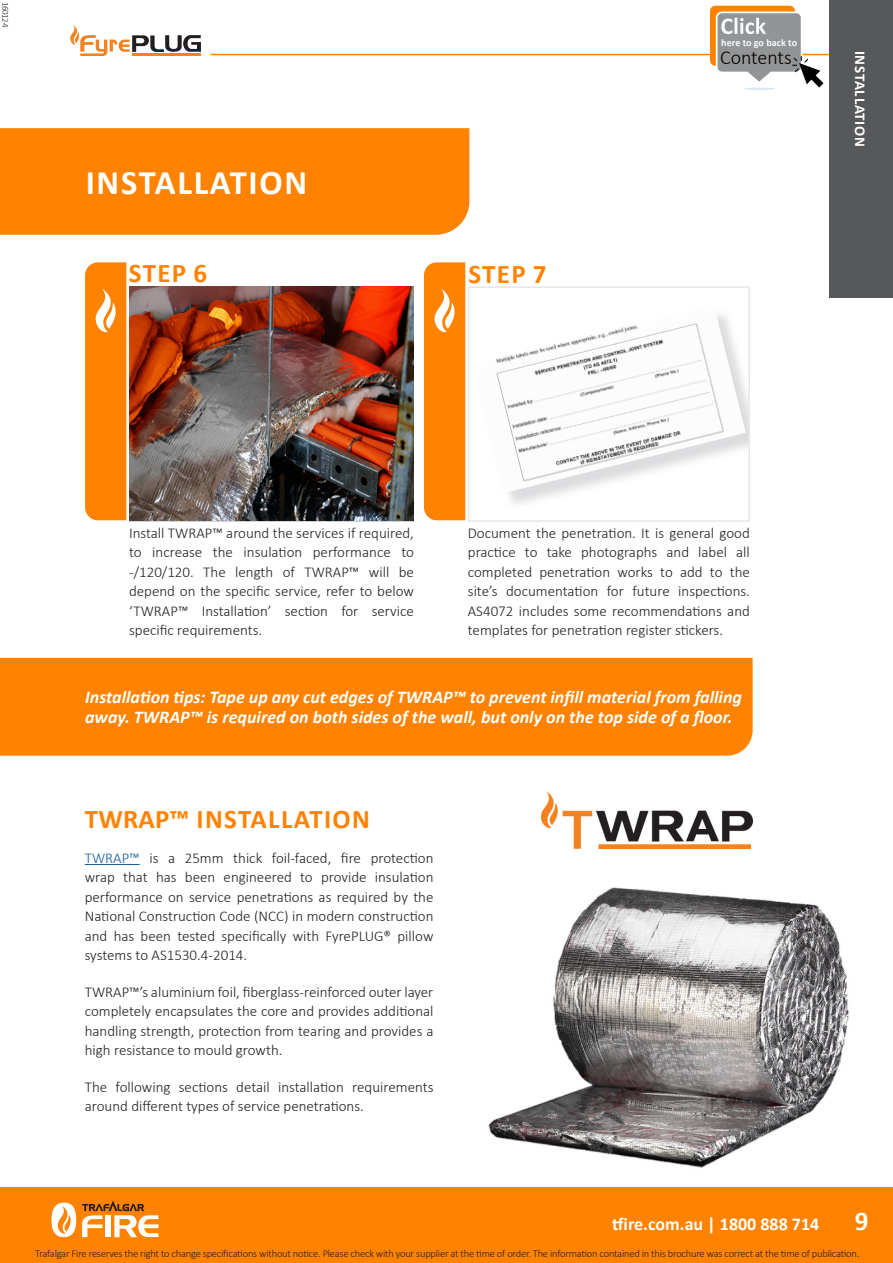
<style>
.page{position:relative;width:893px;height:1263px;background:#fff}
.page>*{position:absolute;margin:0;border:0;box-sizing:border-box;transform-origin:0 0}
.t1{font:700 34.5px "Calibri";letter-spacing:.05em;color:#fff}
.t2{font:700 27px "Calibri";letter-spacing:.05em;color:#ff8200}
.t3{font:700 27px "Calibri";color:#fff}
.t4{font:300 19.95px "Calibri";color:#000}
.t5{font:italic 700 18px/19.5px "Calibri";color:#fff}
.t6{font:700 18px "Calibri";color:#fff}
.t7{font:300 15px/19.5px "Calibri";color:#231f20;text-align:justify}
.t8{font:700 15px "Calibri";letter-spacing:.05em;color:#fff}
.t9{font:300 10.5px "Calibri";letter-spacing:-.02em;color:#231f20}
.t10{font:700 10.2px "Calibri";color:#f7fafb}
.t11{font:300 9px "Calibri";letter-spacing:-.04em;color:#231f20}
.s1{color:#175d9e}
</style>
<div class="page">
<svg style="left:70px;top:25px;width:131px;height:31px"></svg>
<hr style="left:132px;top:53px;width:69px;height:3px;background:#f58220">
<hr style="left:210px;top:54px;width:619px;height:1px;background:#ff8200">
<div style="left:829px;top:0;width:64px;height:298px;background:#57585a"></div>
<div style="left:0;top:1187px;width:893px;height:76px;background:#ff8200"></div>
<svg style="left:51px;top:1202px;width:25px;height:35px"></svg>
<svg style="left:82px;top:1200px;width:77px;height:37px"></svg>
<div style="left:0;top:658px;width:753px;height:98px;background:#ff8200"></div>
<img style="left:129px;top:286px;width:285px;height:234px">
<div style="left:0;top:128px;width:469px;height:107px;background:#ff8200"></div>
<div style="left:475px;top:308px;width:274px;height:203px;background:#d1d2d4;opacity:.75"></div>
<img style="left:475px;top:308px;width:271px;height:185px">
<div style="left:468px;top:286px;width:282px;height:236px;border:2px solid #e6e7e9"></div>
<hr style="left:85px;top:864px;width:55px;height:1px;background:#175d9e">
<img style="left:488px;top:887px;width:361px;height:281px">
<img style="left:541px;top:791px;width:212px;height:59px">
<svg style="left:85px;top:262px;width:41px;height:258px;background:#ff870c"></svg>
<div style="left:424px;top:262px;width:41px;height:258px;background:#ff8200"></div>
<hr style="left:743px;top:88px;width:32px;height:2px;background:#d8e9ef;border-radius:50%">
<svg style="left:710px;top:6px;width:113px;height:82px"></svg>
<p class="t11" style="left:11px;top:2px;width:27px;rotate:90deg">160124</p>
<p class="t1" style="left:86px;top:159px;width:223px">INSTALLATION</p>
<p class="t2" style="left:129px;top:254px;width:80px">STEP 6</p>
<p class="t2" style="left:468px;top:255px;width:80px">STEP 7</p>
<p class="t10" style="left:721px;top:35px;width:77px">here to go back to</p>
<h3 class="t4" style="left:720px;top:45px;width:73px">Contents</h3>
<p class="t8" style="left:871px;top:51px;width:98px;rotate:90deg">INSTALLATION</p>
<p class="t7" style="left:129px;top:523px;width:286px">Install TWRAP™ around the services if required, to increase the insulation performance to -/120/120. The length of TWRAP™ will be depend on the specific service, refer to below ‘TWRAP™ Installation’ section for service specific requirements.</p>
<p class="t7" style="left:468px;top:523px;width:284px">Document the penetration. It is general good practice to take photographs and label all completed penetration works to add to the site’s documentation for future inspections.<br>AS4072 includes some recommendations and templates for penetration register stickers.</p>
<p class="t5" style="left:85px;top:687px;width:658px">Installation tips: Tape up any cut edges of TWRAP™ to prevent infill material from falling away. TWRAP™ is required on both sides of the wall, but only on the top side of a floor.</p>
<p class="t2" style="left:85px;top:800px;width:287px">TWRAP™ INSTALLATION</p>
<p class="t7" style="left:85px;top:848px;width:350px"><span class="s1">TWRAP™</span> is a 25mm thick foil-faced, fire protection wrap that has been engineered to provide insulation performance on service penetrations as required by the National Construction Code (NCC) in modern construction and has been tested specifically with FyrePLUG® pillow systems to AS1530.4-2014.</p>
<p class="t7" style="left:85px;top:982px;width:350px">TWRAP™’s aluminium foil, fiberglass-reinforced outer layer completely encapsulates the core and provides additional handling strength, protection from tearing and provides a high resistance to mould growth.</p>
<p class="t7" style="left:85px;top:1077px;width:350px">The following sections detail installation requirements around different types of service penetrations.</p>
<p class="t6" style="left:612px;top:1211px;width:209px">tfire.com.au | 1800 888 714</p>
<h2 class="t3" style="left:855px;top:1202px;width:15px">9</h2>
<p class="t9" style="left:35px;top:1247px;width:825px">Trafalgar Fire reserves the right to change specifications without notice. Please check with your supplier at the time of order. The information contained in this brochure was correct at the time of publication.</p>
</div>
